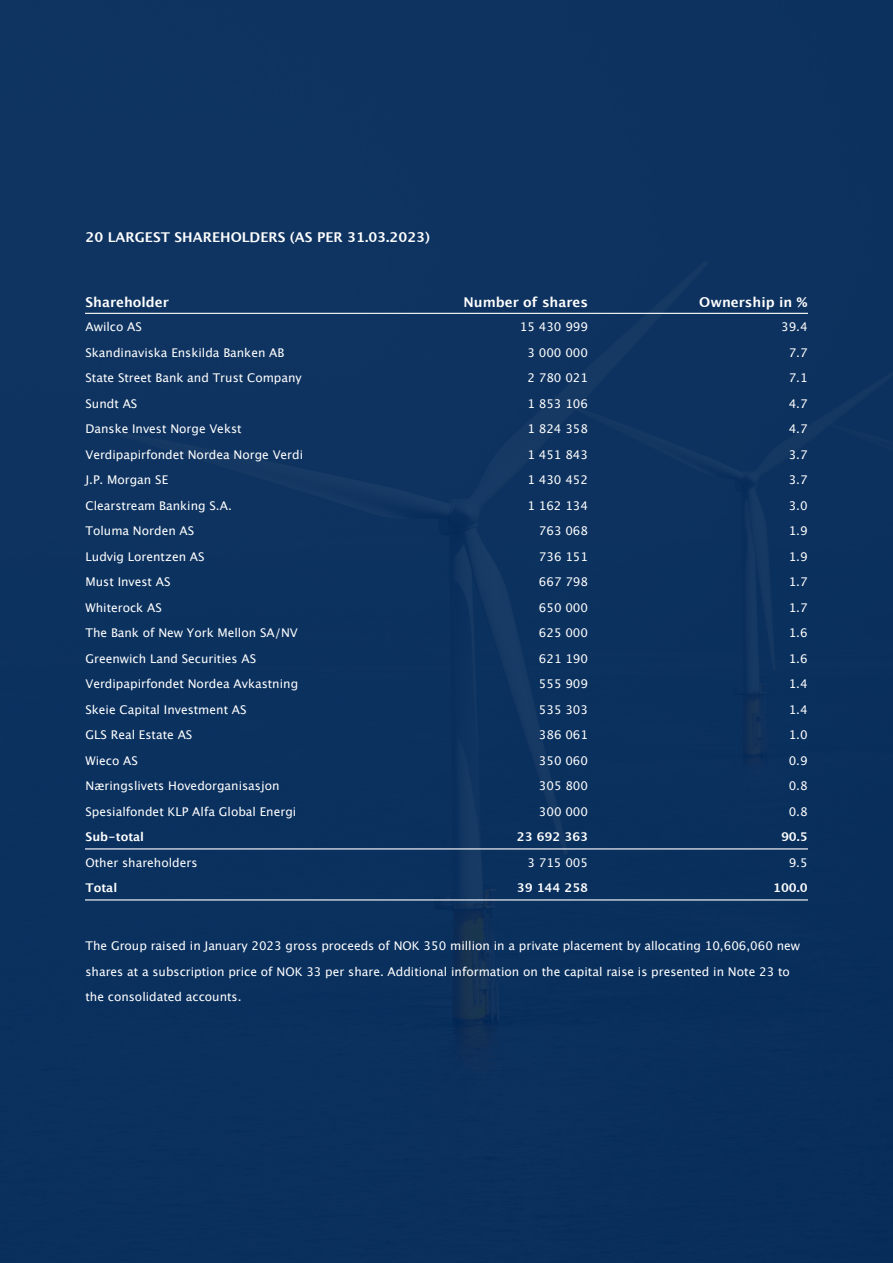
<style>
.page{position:relative;width:893px;height:1263px;background:#0c315f}
.page>*{position:absolute;margin:0;border:0;box-sizing:border-box;transform-origin:0 0}
.t1{font:700 13.5px "Lucida Grande";color:#fff}
.t2{font:12px/25.5px "Lucida Grande";color:#fff}
.t3{font:700 12px "Lucida Grande";color:#fff}
</style>
<div class="page">
<hr style="left:85px;top:848px;width:723px;height:1px;background:#fff">
<hr style="left:85px;top:313px;width:723px;height:1px;background:#fff">
<hr style="left:85px;top:899px;width:723px;height:1px;background:#fff">
<p class="t1" style="left:85px;top:226px;width:346px">20 LARGEST SHAREHOLDERS (AS PER 31.03.2023)</p>
<p class="t1" style="left:85px;top:291px;width:85px">Shareholder</p>
<p class="t1" style="left:463px;top:291px;width:126px">Number of shares</p>
<p class="t1" style="left:699px;top:291px;width:110px">Ownership in %</p>
<p class="t2" style="left:85px;top:314px;width:58px">Awilco AS</p>
<p class="t2" style="left:85px;top:340px;width:200px">Skandinaviska Enskilda Banken AB</p>
<p class="t2" style="left:85px;top:365px;width:218px">State Street Bank and Trust Company</p>
<p class="t2" style="left:85px;top:391px;width:53px">Sundt AS</p>
<p class="t2" style="left:85px;top:416px;width:158px">Danske Invest Norge Vekst</p>
<p class="t2" style="left:85px;top:442px;width:219px">Verdipapirfondet Nordea Norge Verdi</p>
<p class="t2" style="left:85px;top:467px;width:84px">J.P. Morgan SE</p>
<p class="t2" style="left:85px;top:493px;width:148px">Clearstream Banking S.A.</p>
<p class="t2" style="left:85px;top:518px;width:110px">Toluma Norden AS</p>
<p class="t2" style="left:85px;top:544px;width:121px">Ludvig Lorentzen AS</p>
<p class="t2" style="left:85px;top:569px;width:87px">Must Invest AS</p>
<p class="t2" style="left:85px;top:595px;width:78px">Whiterock AS</p>
<p class="t2" style="left:85px;top:620px;width:214px">The Bank of New York Mellon SA/NV</p>
<p class="t2" style="left:85px;top:646px;width:172px">Greenwich Land Securities AS</p>
<p class="t2" style="left:85px;top:671px;width:214px">Verdipapirfondet Nordea Avkastning</p>
<p class="t2" style="left:85px;top:697px;width:163px">Skeie Capital Investment AS</p>
<p class="t2" style="left:85px;top:722px;width:108px">GLS Real Estate AS</p>
<p class="t2" style="left:85px;top:748px;width:54px">Wieco AS</p>
<p class="t2" style="left:85px;top:773px;width:196px">Næringslivets Hovedorganisasjon</p>
<p class="t2" style="left:85px;top:799px;width:212px">Spesialfondet KLP Alfa Global Energi</p>
<p class="t3" style="left:85px;top:827px;width:60px">Sub-total</p>
<p class="t2" style="left:85px;top:850px;width:113px">Other shareholders</p>
<p class="t3" style="left:85px;top:878px;width:33px">Total</p>
<p class="t2" style="left:520px;top:314px;width:70px">15 430 999</p>
<p class="t2" style="left:527px;top:340px;width:62px">3 000 000</p>
<p class="t2" style="left:527px;top:365px;width:62px">2 780 021</p>
<p class="t2" style="left:527px;top:391px;width:62px">1 853 106</p>
<p class="t2" style="left:527px;top:416px;width:62px">1 824 358</p>
<p class="t2" style="left:527px;top:442px;width:62px">1 451 843</p>
<p class="t2" style="left:527px;top:467px;width:62px">1 430 452</p>
<p class="t2" style="left:527px;top:493px;width:62px">1 162 134</p>
<p class="t2" style="left:539px;top:518px;width:51px">763 068</p>
<p class="t2" style="left:539px;top:544px;width:51px">736 151</p>
<p class="t2" style="left:539px;top:569px;width:51px">667 798</p>
<p class="t2" style="left:539px;top:595px;width:51px">650 000</p>
<p class="t2" style="left:539px;top:620px;width:51px">625 000</p>
<p class="t2" style="left:539px;top:646px;width:51px">621 190</p>
<p class="t2" style="left:539px;top:671px;width:51px">555 909</p>
<p class="t2" style="left:539px;top:697px;width:51px">535 303</p>
<p class="t2" style="left:539px;top:722px;width:51px">386 061</p>
<p class="t2" style="left:539px;top:748px;width:51px">350 060</p>
<p class="t2" style="left:539px;top:773px;width:51px">305 800</p>
<p class="t2" style="left:539px;top:799px;width:51px">300 000</p>
<p class="t3" style="left:517px;top:827px;width:73px">23 692 363</p>
<p class="t2" style="left:527px;top:850px;width:62px">3 715 005</p>
<p class="t3" style="left:517px;top:878px;width:73px">39 144 258</p>
<p class="t2" style="left:781px;top:314px;width:28px">39.4</p>
<p class="t2" style="left:789px;top:340px;width:20px">7.7</p>
<p class="t2" style="left:789px;top:365px;width:20px">7.1</p>
<p class="t2" style="left:789px;top:391px;width:20px">4.7</p>
<p class="t2" style="left:789px;top:416px;width:20px">4.7</p>
<p class="t2" style="left:789px;top:442px;width:20px">3.7</p>
<p class="t2" style="left:789px;top:467px;width:20px">3.7</p>
<p class="t2" style="left:789px;top:493px;width:20px">3.0</p>
<p class="t2" style="left:789px;top:518px;width:20px">1.9</p>
<p class="t2" style="left:789px;top:544px;width:20px">1.9</p>
<p class="t2" style="left:789px;top:569px;width:20px">1.7</p>
<p class="t2" style="left:789px;top:595px;width:20px">1.7</p>
<p class="t2" style="left:789px;top:620px;width:20px">1.6</p>
<p class="t2" style="left:789px;top:646px;width:20px">1.6</p>
<p class="t2" style="left:789px;top:671px;width:20px">1.4</p>
<p class="t2" style="left:789px;top:697px;width:20px">1.4</p>
<p class="t2" style="left:789px;top:722px;width:20px">1.0</p>
<p class="t2" style="left:789px;top:748px;width:20px">0.9</p>
<p class="t2" style="left:789px;top:773px;width:20px">0.8</p>
<p class="t2" style="left:789px;top:799px;width:20px">0.8</p>
<p class="t3" style="left:781px;top:827px;width:28px">90.5</p>
<p class="t2" style="left:789px;top:850px;width:20px">9.5</p>
<p class="t3" style="left:773px;top:878px;width:36px">100.0</p>
<p class="t2" style="left:85px;top:933px;width:716px">The Group raised in January 2023 gross proceeds of NOK 350 million in a private placement by allocating 10,606,060 new shares at a subscription price of NOK 33 per share. Additional information on the capital raise is presented in Note 23 to the consolidated accounts.</p>
</div>
